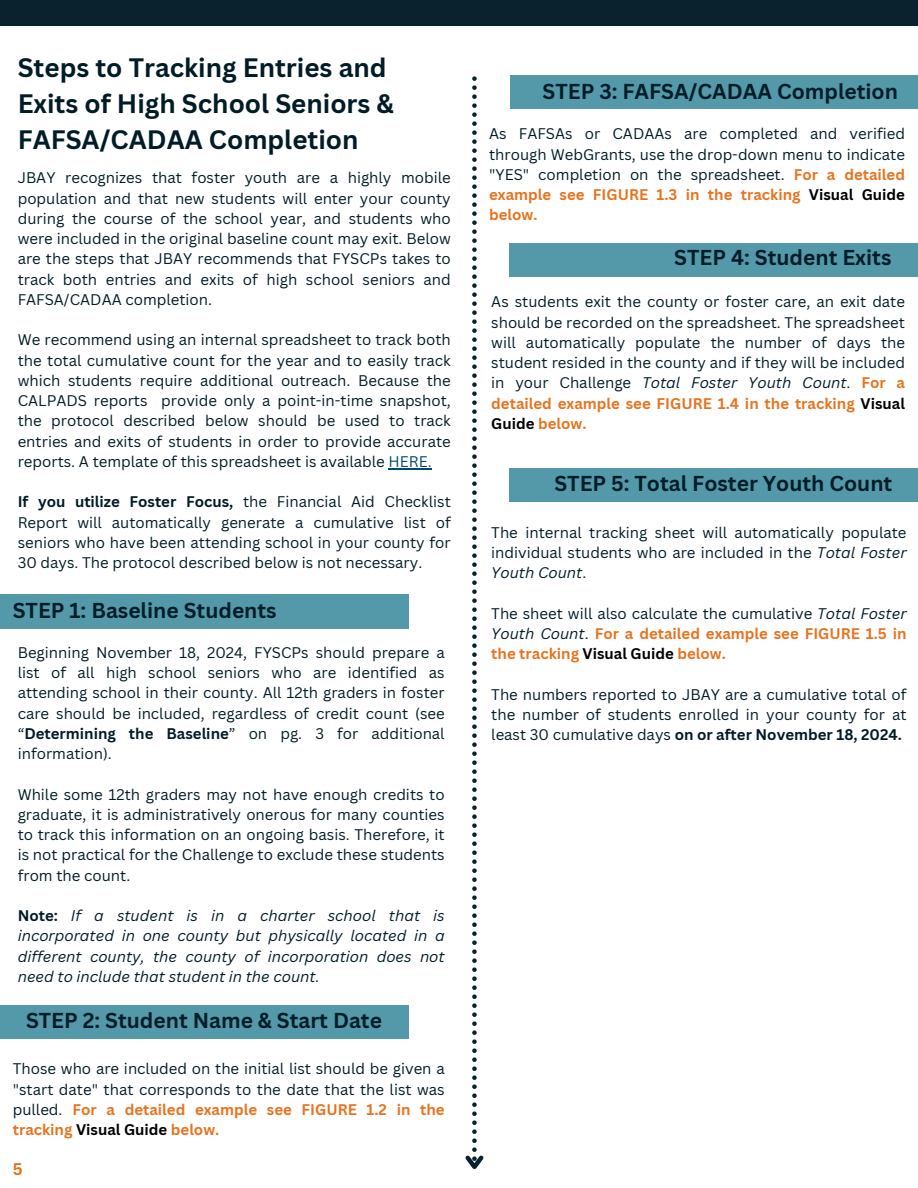
<style>
.page{position:relative;width:918px;height:1188px;background:#fff}
.page>*{position:absolute;margin:0;border:0;box-sizing:border-box;transform-origin:0 0}
.t1{font:700 25.95px/36px "Canva Sans";color:#001c27}
.t2{font:700 21px "Canva Sans";color:#001c27}
.t3{font:700 16.5px "Canva Sans";color:#e7731f}
.t4{font:15px/20.2px "Canva Sans";color:#001c27;text-align:justify}
.t5{font:italic 15px/20.2px "Canva Sans";color:#001c27;text-align:justify}
.t6{font:700 15px/20.2px "Canva Sans";color:#e7731f;text-align:justify}
.s1{color:#00496e}
.s2{font-weight:700}
.s3{font-weight:700;font-style:normal}
.s4{font-weight:700;color:#e7731f}
.s5{font-weight:700;color:#000}
.s6{font-style:italic}
.s7{font-weight:400;color:#001c27}
.s8{font-weight:400;font-style:italic;color:#001c27}
.s9{color:#000}
</style>
<div class="page">
<div style="left:0;top:0;width:918px;height:26px;background:#09222d"></div>
<svg style="left:465px;top:76px;width:19px;height:1093px"></svg>
<div style="left:0;top:594px;width:408px;height:35px;background:#5399aa"></div>
<div style="left:0;top:1005px;width:408px;height:34px;background:#5399aa"></div>
<div style="left:510px;top:75px;width:408px;height:34px;background:#5399aa"></div>
<div style="left:510px;top:468px;width:408px;height:33px;background:#5399aa"></div>
<hr style="left:389px;top:468px;width:43px;height:1px;background:#00496e">
<div style="left:510px;top:243px;width:408px;height:34px;background:#5399aa"></div>
<h1 class="t1" style="left:18px;top:50px;width:378px">Steps to Tracking Entries and<br>Exits of High School Seniors &amp;<br>FAFSA/CADAA Completion</h1>
<p class="t4" style="left:18px;top:168px;width:435px">JBAY recognizes that foster youth are a highly mobile population and that new students will enter your county during the course of the school year, and students who were included in the original baseline count may exit. Below are the steps that JBAY recommends that FYSCPs takes to track both entries and exits of high school seniors and FAFSA/CADAA completion.</p>
<p class="t4" style="left:18px;top:330px;width:435px">We recommend using an internal spreadsheet to track both the total cumulative count for the year and to easily track which students require additional outreach. Because the CALPADS reports provide only a point-in-time snapshot, the protocol described below should be used to track entries and exits of students in order to provide accurate reports. A template of this spreadsheet is available <span class="s1">HERE.</span></p>
<p class="t4" style="left:18px;top:492px;width:435px"><span class="s2">If you utilize Foster Focus,</span> the Financial Aid Checklist Report will automatically generate a cumulative list of seniors who have been attending school in your county for 30 days. The protocol described below is not necessary.</p>
<h2 class="t2" style="left:13px;top:598px;width:265px">STEP 1: Baseline Students</h2>
<p class="t4" style="left:18px;top:642px;width:429px">Beginning November 18, 2024, FYSCPs should prepare a list of all high school seniors who are identified as attending school in their county. All 12th graders in foster care should be included, regardless of credit count (see “<span class="s2">Determining the Baseline</span>” on pg. 3 for additional information).</p>
<p class="t4" style="left:18px;top:784px;width:429px">While some 12th graders may not have enough credits to graduate, it is administratively onerous for many counties to track this information on an ongoing basis. Therefore, it is not practical for the Challenge to exclude these students from the count.</p>
<p class="t5" style="left:18px;top:906px;width:429px"><span class="s3">Note:</span> If a student is in a charter school that is incorporated in one county but physically located in a different county, the county of incorporation does not need to include that student in the count.</p>
<h2 class="t2" style="left:26px;top:1008px;width:358px">STEP 2: Student Name &amp; Start Date</h2>
<p class="t4" style="left:13px;top:1059px;width:433px">Those who are included on the initial list should be given a "start date" that corresponds to the date that the list was pulled. <span class="s4">For a detailed example see FIGURE 1.2 in the tracking</span> <span class="s5">Visual Guide</span> <span class="s4">below.</span></p>
<p class="t3" style="left:13px;top:1159px;width:11px">5</p>
<h2 class="t2" style="left:543px;top:78px;width:357px">STEP 3: FAFSA/CADAA Completion</h2>
<p class="t4" style="left:489px;top:124px;width:417px">As FAFSAs or CADAAs are completed and verified through WebGrants, use the drop-down menu to indicate "YES" completion on the spreadsheet. <span class="s4">For a detailed example see FIGURE 1.3 in the tracking</span> <span class="s5">Visual Guide </span><span class="s4">below.</span></p>
<h2 class="t2" style="left:674px;top:245px;width:219px">STEP 4: Student Exits</h2>
<p class="t4" style="left:491px;top:292px;width:415px">As students exit the county or foster care, an exit date should be recorded on the spreadsheet. The spreadsheet will automatically populate the number of days the student resided in the county and if they will be included in your Challenge <span class="s6">Total Foster Youth Count</span>. <span class="s4">For a detailed example see FIGURE 1.4 in the tracking</span> <span class="s5">Visual Guide</span> <span class="s4">below.</span></p>
<h2 class="t2" style="left:554px;top:471px;width:340px">STEP 5: Total Foster Youth Count</h2>
<p class="t4" style="left:491px;top:522px;width:417px">The internal tracking sheet will automatically populate individual students who are included in the <span class="s6">Total Foster Youth Count</span>.</p>
<p class="t6" style="left:491px;top:604px;width:417px"><span class="s7">The sheet will also calculate the cumulative</span> <span class="s8">Total Foster Youth Count</span><span class="s7">.</span> For a detailed example see FIGURE 1.5 in the tracking <span class="s9">Visual Guide</span> below.</p>
<p class="t4" style="left:491px;top:684px;width:417px">The numbers reported to JBAY are a cumulative total of the number of students enrolled in your county for at least 30 cumulative days <span class="s2">on or after November 18, 2024.</span></p>
</div>
